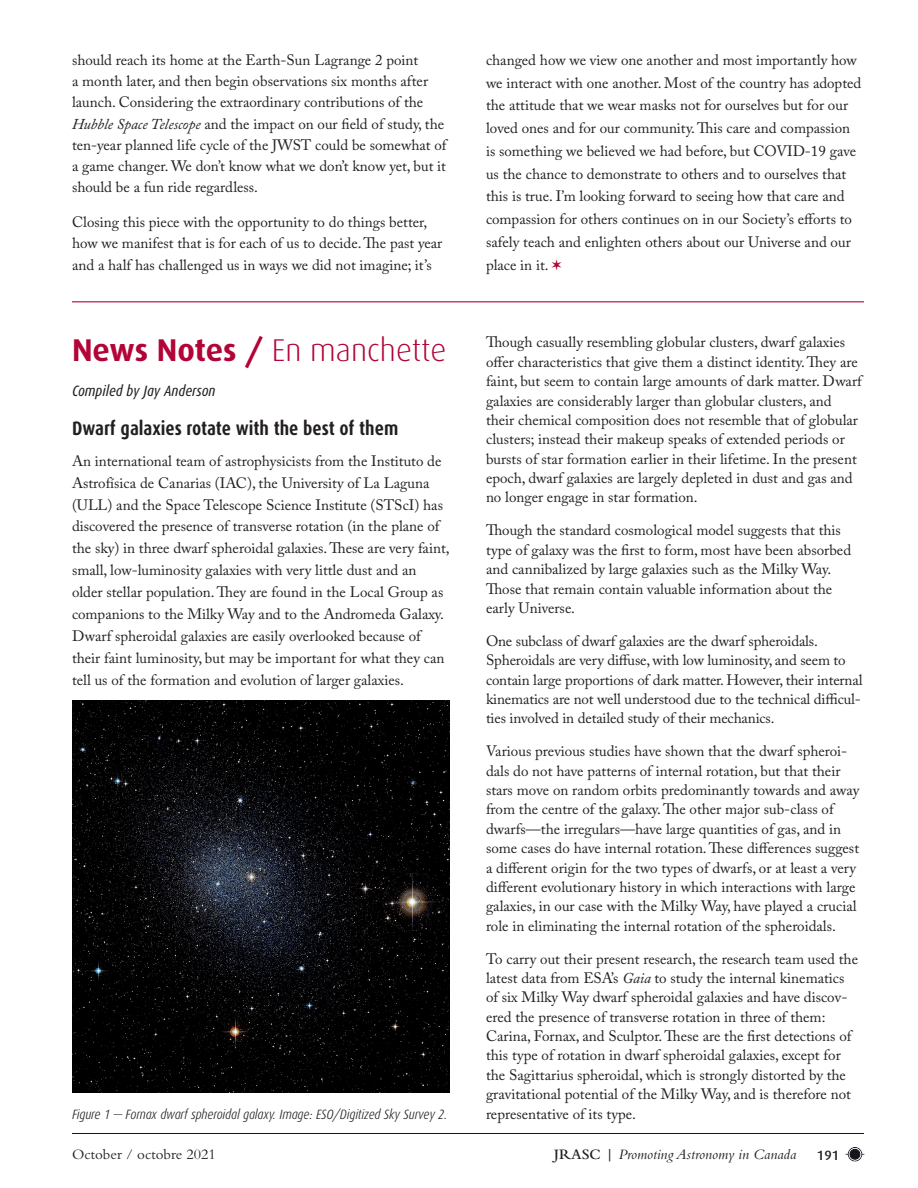
<style>
.page{position:relative;width:918px;height:1188px;background:#fff}
.page>*{position:absolute;margin:0;border:0;box-sizing:border-box;transform-origin:0 0}
.Content_Body{font:300 31.5px "Dax";color:#b30437}
.News_Notes_Headings{font:700 19.5px "Dax Condensed";color:#231f20}
.Content_Body-2{font:15px/19.4px "Adobe Caslon Pro";color:#231f20}
.t1{font:italic 15px "Bembo";color:#231f20}
.Section_Author_Name{font:italic 15px "Dax Condensed";color:#231f20}
.t2{font:15px "Bembo";color:#231f20}
.t3{font:italic 300 13.5px "Dax Condensed";letter-spacing:-.01em;color:#231f20}
.t4{font:500 13.5px "Dax";color:#231f20}
.s1{font-style:italic}
.s2{font-weight:700}
.s3{font-weight:600;font-style:normal}
</style>
<div class="page">
<div style="left:845px;top:1145px;width:22px;height:17px;background:#201c70;opacity:.4"></div>
<div style="left:70px;top:1131px;width:796px;height:5px;background:#201c70;opacity:.4"></div>
<hr style="left:72px;top:301px;width:792px;height:1px;background:#b30437">
<img style="left:72px;top:701px;width:378px;height:392px">
<p class="Content_Body-2" style="left:72px;top:49px;width:376px;line-height:21.1px">should reach its home at the Earth-Sun Lagrange 2 point<br>a month later, and then begin observations six months after launch. Considering the extraordinary contributions of the <span class="s1">Hubble Space Telescope</span> and the impact on our field of study, the ten-year planned life cycle of the JWST could be somewhat of a game changer. We don’t know what we don’t know yet, but it should be a fun ride regardless.</p>
<p class="Content_Body-2" style="left:72px;top:211px;width:372px;line-height:21.1px">Closing this piece with the opportunity to do things better, how we manifest that is for each of us to decide. The past year and a half has challenged us in ways we did not imagine; it’s</p>
<p class="Content_Body" style="left:72px;top:333px;width:376px"><span class="s2">News Notes /</span> En manchette</p>
<p class="Section_Author_Name" style="left:72px;top:382px;width:145px">Compiled by Jay Anderson</p>
<p class="News_Notes_Headings" style="left:72px;top:417px;width:328px">Dwarf galaxies rotate with the best of them</p>
<p class="Content_Body-2" style="left:72px;top:449px;width:379px;line-height:21.9px">An international team of astrophysicists from the Instituto de Astrofísica de Canarias (IAC), the University of La Laguna (ULL) and the Space Telescope Science Institute (STScI) has discovered the presence of transverse rotation (in the plane of the sky) in three dwarf spheroidal galaxies. These are very faint, small, low-luminosity galaxies with very little dust and an older stellar population. They are found in the Local Group as companions to the Milky Way and to the Andromeda Galaxy.<br>Dwarf spheroidal galaxies are easily overlooked because of their faint luminosity, but may be important for what they can tell us of the formation and evolution of larger galaxies.</p>
<p class="Content_Body-2" style="left:486px;top:49px;width:377px;line-height:22.6px">changed how we view one another and most importantly how we interact with one another. Most of the country has adopted the attitude that we wear masks not for ourselves but for our loved ones and for our community. This care and compassion is something we believed we had before, but COVID-19 gave us the chance to demonstrate to others and to ourselves that this is true. I’m looking forward to seeing how that care and compassion for others continues on in our Society’s efforts to safely teach and enlighten others about our Universe and our place in it.</p>
<p class="Content_Body-2" style="left:486px;top:333px;width:377px">Though casually resembling globular clusters, dwarf galaxies offer characteristics that give them a distinct identity. They are faint, but seem to contain large amounts of dark matter. Dwarf galaxies are considerably larger than globular clusters, and their chemical composition does not resemble that of globular clusters; instead their makeup speaks of extended periods or bursts of star formation earlier in their lifetime. In the present epoch, dwarf galaxies are largely depleted in dust and gas and no longer engage in star formation.</p>
<p class="Content_Body-2" style="left:486px;top:520px;width:367px">Though the standard cosmological model suggests that this type of galaxy was the first to form, most have been absorbed and cannibalized by large galaxies such as the Milky Way.<br>Those that remain contain valuable information about the early Universe.</p>
<p class="Content_Body-2" style="left:486px;top:631px;width:378px">One subclass of dwarf galaxies are the dwarf spheroidals.<br>Spheroidals are very diffuse, with low luminosity, and seem to contain large proportions of dark matter. However, their internal kinematics are not well understood due to the technical difficul&shy;ties involved in detailed study of their mechanics.</p>
<p class="Content_Body-2" style="left:486px;top:741px;width:375px">Various previous studies have shown that the dwarf spheroi&shy;dals do not have patterns of internal rotation, but that their stars move on random orbits predominantly towards and away from the centre of the galaxy. The other major sub-class of dwarfs—the irregulars—have large quantities of gas, and in some cases do have internal rotation. These differences suggest a different origin for the two types of dwarfs, or at least a very different evolutionary history in which interactions with large galaxies, in our case with the Milky Way, have played a crucial role in eliminating the internal rotation of the spheroidals.</p>
<p class="Content_Body-2" style="left:486px;top:949px;width:374px">To carry out their present research, the research team used the latest data from ESA’s <span class="s1">Gaia</span> to study the internal kinematics of six Milky Way dwarf spheroidal galaxies and have discov&shy;ered the presence of transverse rotation in three of them:<br>Carina, Fornax, and Sculptor. These are the first detections of this type of rotation in dwarf spheroidal galaxies, except for the Sagittarius spheroidal, which is strongly distorted by the gravitational potential of the Milky Way, and is therefore not</p>
<p class="t3" style="left:72px;top:1106px;width:377px">Figure 1 — Fornax dwarf spheroidal galaxy. Image: ESO/Digitized Sky Survey 2.</p>
<p class="Content_Body-2" style="left:486px;top:1104px;width:152px">representative of its type.</p>
<p class="t2" style="left:72px;top:1146px;width:145px">October / octobre 2021</p>
<p class="t1" style="left:554px;top:1145px;width:244px"><span class="s3">JRASC |</span> Promoting Astronomy in Canada</p>
<p class="t4" style="left:817px;top:1148px;width:24px">191</p>
</div>
